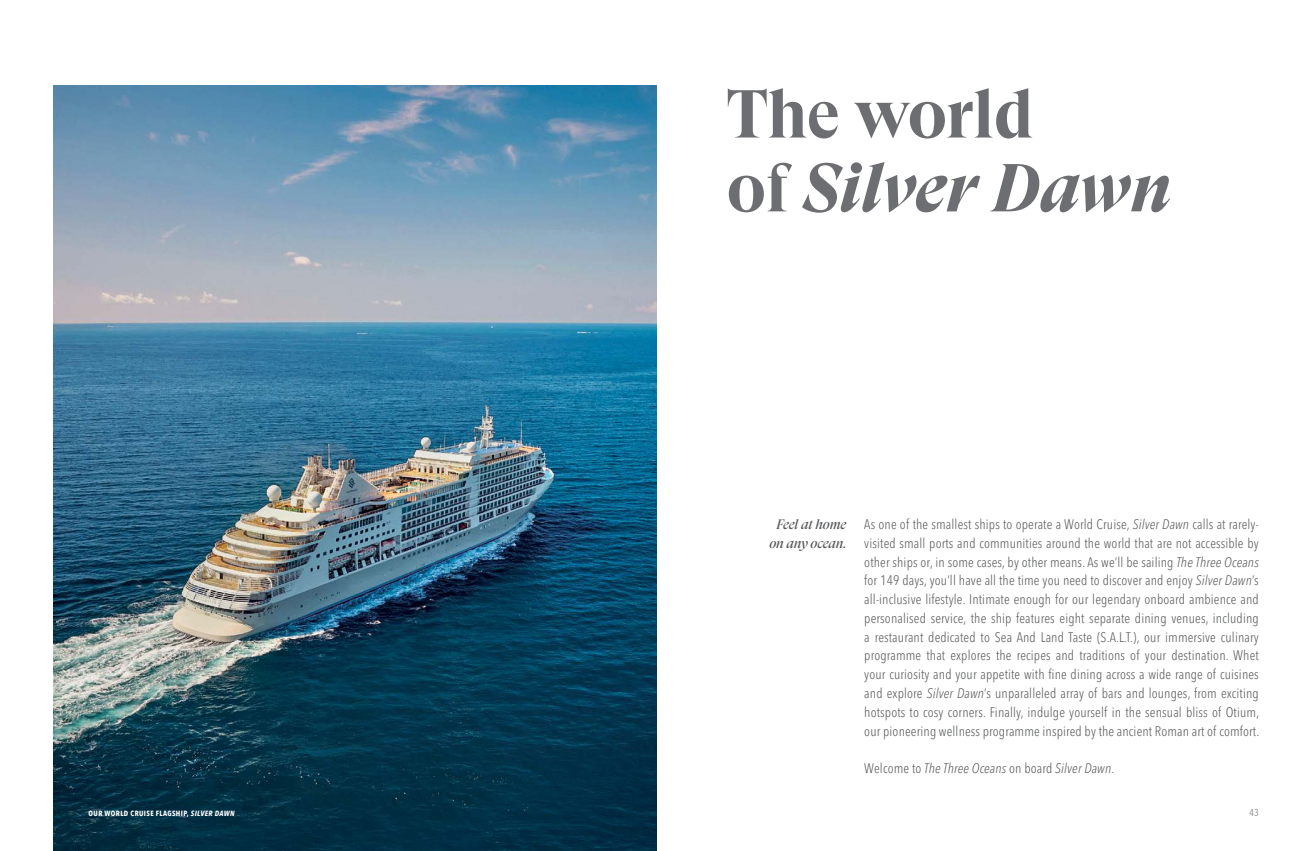
<style>
.page{position:relative;width:1312px;height:851px;background:#fff}
.page>*{position:absolute;margin:0;border:0;box-sizing:border-box;transform-origin:0 0}
.t1{font:700 67.5px/73.8px "GT Super Display";letter-spacing:-.005em;color:#6d6e71}
.t2{font:300 condensed 13.75px/18.8px "Avenir Next LT Pro";letter-spacing:.01em;color:#58595b;text-align:justify}
.t3{font:italic 300 condensed 13.75px "Avenir Next LT Pro";letter-spacing:.01em;color:#58595b}
.t4{font:italic 13.75px/18.8px "GT Super Display";letter-spacing:-.02em;color:#58595b;text-align:center}
.t5{font:300 condensed 10px "Avenir Next LT Pro";color:#6d6e71}
.t6{font:700 condensed 7.5px "Avenir Next LT Pro";letter-spacing:.05em;color:#fff}
.s1{font-style:italic}
.s2{font-style:normal}
</style>
<div class="page">
<img style="left:53px;top:86px;width:603px;height:764px">
<p class="t6" style="left:89px;top:808px;width:147px">OUR WORLD CRUISE FLAGSHIP, <span class="s1">SILVER DAWN</span></p>
<h1 class="t1" style="left:726px;top:79px;width:446px">The world<br>of <span class="s1">Silver Dawn</span></h1>
<p class="t4" style="left:769px;top:515px;width:79px">Feel at home on any ocean.</p>
<p class="t2" style="left:864px;top:514px;width:396px">As one of the smallest ships to operate a World Cruise, <span class="s1">Silver Dawn</span> calls at rarely&shy;visited small ports and communities around the world that are not accessible by other ships or, in some cases, by other means. As we’ll be sailing <span class="s1">The Three Oceans </span>for 149 days, you’ll have all the time you need to discover and enjoy <span class="s1">Silver Dawn</span>’s all-inclusive lifestyle. Intimate enough for our legendary onboard ambience and personalised service, the ship features eight separate dining venues, including a restaurant dedicated to Sea And Land Taste (S.A.L.T.), our immersive culinary programme that explores the recipes and traditions of your destination. Whet your curiosity and your appetite with fine dining across a wide range of cuisines and explore <span class="s1">Silver Dawn</span>’s unparalleled array of bars and lounges, from exciting hotspots to cosy corners. Finally, indulge yourself in the sensual bliss of Otium, our pioneering wellness programme inspired by the ancient Roman art of comfort.</p>
<p class="t3" style="left:864px;top:759px;width:251px"><span class="s2">Welcome to</span> The Three Oceans <span class="s2">on board</span> Silver Dawn<span class="s2">.</span></p>
<p class="t5" style="left:1249px;top:806px;width:11px">43</p>
</div>
